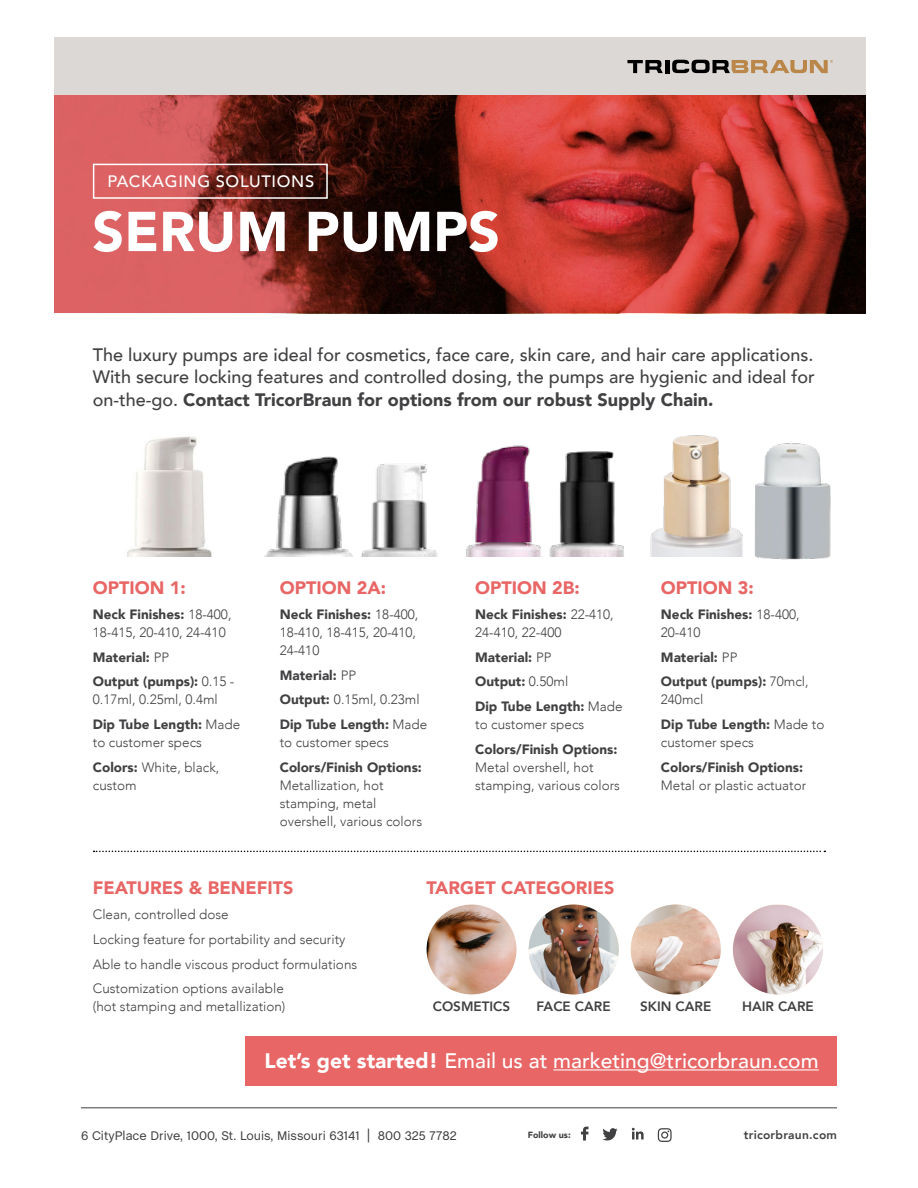
<style>
.page{position:relative;width:918px;height:1188px;background:#fff}
.page>*{position:absolute;margin:0;border:0;box-sizing:border-box;transform-origin:0 0}
.t1{font:900 55.5px "Avenir";color:#fff}
.t2{font:500 21px "Avenir";color:#fff}
.t3{font:500 18px/22.5px "Avenir";color:#414042;text-align:justify}
.t4{font:900 18px "Avenir";color:#e86665}
.t5{font:500 16.5px "Avenir";letter-spacing:.04em;color:#fff}
.t6{font:300 13.5px/18px "Avenir";color:#414042}
.t7{font:900 13.5px/24.8px "Avenir";color:#414042}
.t8{font:800 13.5px "Avenir";color:#414042}
.t9{font:12.75px "Chalet";color:#414042}
.t10{font:800 12px "Avenir";letter-spacing:.02em;color:#414042}
.t11{font:900 8.85px "Avenir";color:#414042}
.s1{font-weight:900}
.s2{font-weight:300}
.s3{font-size:15.3px}
</style>
<div class="page">
<div style="left:245px;top:1036px;width:592px;height:50px;background:#e86665"></div>
<svg style="left:54px;top:94px;width:811px;height:219px;background:#96352f"></svg>
<div style="left:54px;top:37px;width:811px;height:57px;background:#dbd8d6"></div>
<hr style="left:665px;top:60px;width:4px;height:13px;background:#000">
<svg style="left:627px;top:60px;width:36px;height:13px"></svg>
<svg style="left:672px;top:60px;width:161px;height:13px"></svg>
<hr style="left:81px;top:1107px;width:756px;height:1px;background:#414042">
<svg style="left:581px;top:1127px;width:7px;height:14px"></svg>
<svg style="left:632px;top:1128px;width:12px;height:11px"></svg>
<svg style="left:602px;top:1128px;width:16px;height:12px"></svg>
<svg style="left:658px;top:1128px;width:14px;height:14px"></svg>
<div style="left:93px;top:164px;width:235px;height:35px;border:2px solid #fff"></div>
<hr style="left:553px;top:1069px;width:266px;height:1px;background:#fff">
<img style="left:529px;top:905px;width:90px;height:89px;border-radius:45px">
<img style="left:427px;top:905px;width:90px;height:89px;border-radius:45px">
<img style="left:631px;top:905px;width:90px;height:89px;border-radius:45px">
<img style="left:733px;top:905px;width:90px;height:89px">
<img style="left:754px;top:444px;width:77px;height:116px">
<img style="left:650px;top:435px;width:93px;height:122px">
<img style="left:264px;top:456px;width:80px;height:101px">
<img style="left:344px;top:464px;width:94px;height:93px">
<img style="left:466px;top:445px;width:158px;height:112px">
<img style="left:127px;top:436px;width:85px;height:121px">
<svg style="left:94px;top:851px;width:731px;height:1px"></svg>
<p class="t5" style="left:107px;top:167px;width:208px">PACKAGING SOLUTIONS</p>
<h1 class="t1" style="left:92px;top:184px;width:409px">SERUM PUMPS</h1>
<p class="t3" style="left:93px;top:342px;width:723px">The luxury pumps are ideal for cosmetics, face care, skin care, and hair care applications.<br>With secure locking features and controlled dosing, the pumps are hygienic and ideal for on-the-go. <span class="s1">Contact TricorBraun for options from our robust Supply Chain.</span></p>
<h3 class="t4" style="left:93px;top:573px;width:94px">OPTION 1:</h3>
<p class="t6" style="left:93px;top:605px;width:140px"><span class="s1">Neck Finishes:</span> 18-400,<br>18-415, 20-410, 24-410</p>
<p class="t7" style="left:93px;top:644px;width:143px">Material: <span class="s2">PP<br></span>Output (pumps): <span class="s2">0.15 -</span></p>
<p class="t6" style="left:93px;top:687px;width:149px;line-height:24.8px">0.17ml, 0.25ml, 0.4ml<br><span class="s1">Dip Tube Length:</span> Made</p>
<p class="t6" style="left:93px;top:730px;width:128px;line-height:24.8px">to customer specs<br><span class="s1">Colors:</span> White, black,</p>
<p class="t6" style="left:93px;top:776px;width:45px">custom</p>
<h3 class="t4" style="left:280px;top:573px;width:108px">OPTION 2A:</h3>
<p class="t6" style="left:280px;top:605px;width:140px"><span class="s1">Neck Finishes:</span> 18-400,<br>18-410, 18-415, 20-410,<br>24-410</p>
<p class="t7" style="left:280px;top:662px;width:149px">Material: <span class="s2">PP<br></span>Output: <span class="s2">0.15ml, 0.23ml<br></span>Dip Tube Length: <span class="s2">Made</span></p>
<p class="t6" style="left:280px;top:734px;width:111px">to customer specs</p>
<p class="t7" style="left:280px;top:755px;width:144px">Colors/Finish Options:</p>
<p class="t6" style="left:280px;top:776px;width:144px">Metallization, hot stamping, metal overshell, various colors</p>
<h3 class="t4" style="left:475px;top:573px;width:106px">OPTION 2B:</h3>
<p class="t6" style="left:475px;top:605px;width:140px"><span class="s1">Neck Finishes:</span> 22-410,<br>24-410, 22-400</p>
<p class="t7" style="left:475px;top:644px;width:149px">Material: <span class="s2">PP<br></span>Output: <span class="s2">0.50ml<br></span>Dip Tube Length: <span class="s2">Made</span></p>
<p class="t6" style="left:475px;top:716px;width:111px">to customer specs</p>
<p class="t7" style="left:475px;top:737px;width:144px">Colors/Finish Options:</p>
<p class="t6" style="left:475px;top:758px;width:146px">Metal overshell, hot stamping, various colors</p>
<h3 class="t4" style="left:661px;top:573px;width:94px">OPTION 3:</h3>
<p class="t7" style="left:661px;top:605px;width:140px;line-height:18px">Neck Finishes: <span class="s2">18-400,<br>20-410</span></p>
<p class="t7" style="left:661px;top:644px;width:149px">Material: <span class="s2">PP<br></span>Output (pumps): <span class="s2">70mcl,</span></p>
<p class="t7" style="left:661px;top:687px;width:165px"><span class="s2">240mcl<br></span>Dip Tube Length: <span class="s2">Made to</span></p>
<p class="t6" style="left:661px;top:734px;width:95px">customer specs</p>
<p class="t7" style="left:661px;top:755px;width:144px">Colors/Finish Options:</p>
<p class="t6" style="left:661px;top:776px;width:147px">Metal or plastic actuator</p>
<h3 class="t4" style="left:93px;top:873px;width:202px">FEATURES &amp; BENEFITS</h3>
<p class="t6" style="left:93px;top:902px;width:266px;line-height:24.8px">Clean, controlled dose<br>Locking feature for portability and security Able to handle viscous product formulations Customization options available</p>
<p class="t6" style="left:93px;top:998px;width:194px">(hot stamping and metallization)</p>
<h3 class="t4" style="left:427px;top:873px;width:190px">TARGET CATEGORIES</h3>
<p class="t8" style="left:433px;top:996px;width:79px">COSMETICS</p>
<p class="t8" style="left:537px;top:996px;width:75px">FACE CARE</p>
<p class="t8" style="left:640px;top:996px;width:73px">SKIN CARE</p>
<p class="t8" style="left:742px;top:996px;width:73px">HAIR CARE</p>
<h2 class="t2" style="left:264px;top:1043px;width:556px"><span class="s1">Let’s get started!</span> Email us at marketing@tricorbraun.com</h2>
<p class="t9" style="left:81px;top:1128px;width:377px">6 CityPlace Drive, 1000, St. Louis, Missouri 63141 <span class="s3">|</span> 800 325 7782</p>
<p class="t11" style="left:528px;top:1127px;width:44px">Follow us:</p>
<p class="t10" style="left:744px;top:1126px;width:95px">tricorbraun.com</p>
</div>
